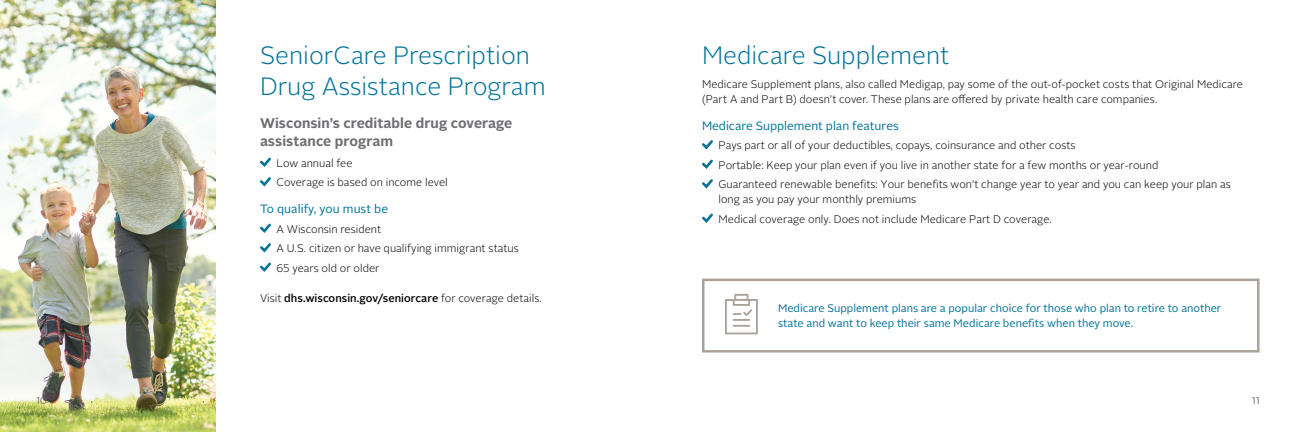
<style>
.page{position:relative;width:1296px;height:432px;background:#fff}
.page>*{position:absolute;margin:0;border:0;box-sizing:border-box;transform-origin:0 0}
.A_subhead{font:300 25px/31px "Alright Sans";color:#007299}
.B_subhead{font:700 14px/18px "Alright Sans";letter-spacing:.005em;color:#6d6e71}
.C_subhead{font:12px "Alright Sans";color:#007299}
.Text{font:300 11px/15px "Alright Sans";color:#000}
.C_subhead-2{font:11px/15px "Alright Sans";color:#007299}
.Text-2{font:500 11px "Alright Sans";color:#000}
.t1{font:10px "Alright Sans";color:#6d6e71}
.s1{font-weight:300}
</style>
<div class="page">
<img style="left:0;top:0;width:216px;height:432px">
<svg style="left:702px;top:140px;width:11px;height:10px"></svg>
<svg style="left:702px;top:159px;width:11px;height:10px"></svg>
<svg style="left:702px;top:179px;width:11px;height:10px"></svg>
<svg style="left:702px;top:213px;width:11px;height:10px"></svg>
<svg style="left:260px;top:157px;width:11px;height:10px"></svg>
<svg style="left:260px;top:177px;width:11px;height:10px"></svg>
<svg style="left:260px;top:223px;width:11px;height:10px"></svg>
<svg style="left:260px;top:243px;width:11px;height:10px"></svg>
<svg style="left:260px;top:262px;width:11px;height:10px"></svg>
<div style="left:702px;top:279px;width:558px;height:74px;border:2px solid #aaa299"></div>
<svg style="left:725px;top:294px;width:33px;height:40px"></svg>
<p class="A_subhead" style="left:260px;top:40px;width:287px">SeniorCare Prescription<br>Drug Assistance Program</p>
<p class="B_subhead" style="left:260px;top:114px;width:254px">Wisconsin’s creditable drug coverage assistance program</p>
<p class="Text" style="left:277px;top:156px;width:77px">Low annual fee</p>
<p class="Text" style="left:277px;top:175px;width:173px">Coverage is based on income level</p>
<p class="C_subhead" style="left:260px;top:201px;width:130px">To qualify, you must be</p>
<p class="Text" style="left:277px;top:222px;width:106px">A Wisconsin resident</p>
<p class="Text" style="left:277px;top:241px;width:244px">A U.S. citizen or have qualifying immigrant status</p>
<p class="Text" style="left:277px;top:261px;width:104px">65 years old or older</p>
<p class="Text-2" style="left:260px;top:291px;width:283px"><span class="s1">Visit</span> dhs.wisconsin.gov/seniorcare <span class="s1">for coverage details.</span></p>
<p class="A_subhead" style="left:702px;top:40px;width:249px">Medicare Supplement</p>
<p class="Text" style="left:702px;top:77px;width:543px">Medicare Supplement plans, also called Medigap, pay some of the out-of-pocket costs that Original Medicare (Part A and Part B) doesn’t cover. These plans are offered by private health care companies.</p>
<p class="C_subhead" style="left:702px;top:118px;width:198px">Medicare Supplement plan features</p>
<p class="Text" style="left:719px;top:138px;width:358px">Pays part or all of your deductibles, copays, coinsurance and other costs</p>
<p class="Text" style="left:719px;top:158px;width:441px">Portable: Keep your plan even if you live in another state for a few months or year-round</p>
<p class="Text" style="left:719px;top:177px;width:514px">Guaranteed renewable benefits: Your benefits won’t change year to year and you can keep your plan as long as you pay your monthly premiums</p>
<p class="Text" style="left:719px;top:212px;width:335px">Medical coverage only. Does not include Medicare Part D coverage.</p>
<p class="C_subhead-2" style="left:778px;top:301px;width:445px">Medicare Supplement plans are a popular choice for those who plan to retire to another state and want to keep their same Medicare benefits when they move.</p>
<p class="t1" style="left:36px;top:393px;width:13px">10</p>
<p class="t1" style="left:1252px;top:393px;width:10px">11</p>
</div>
